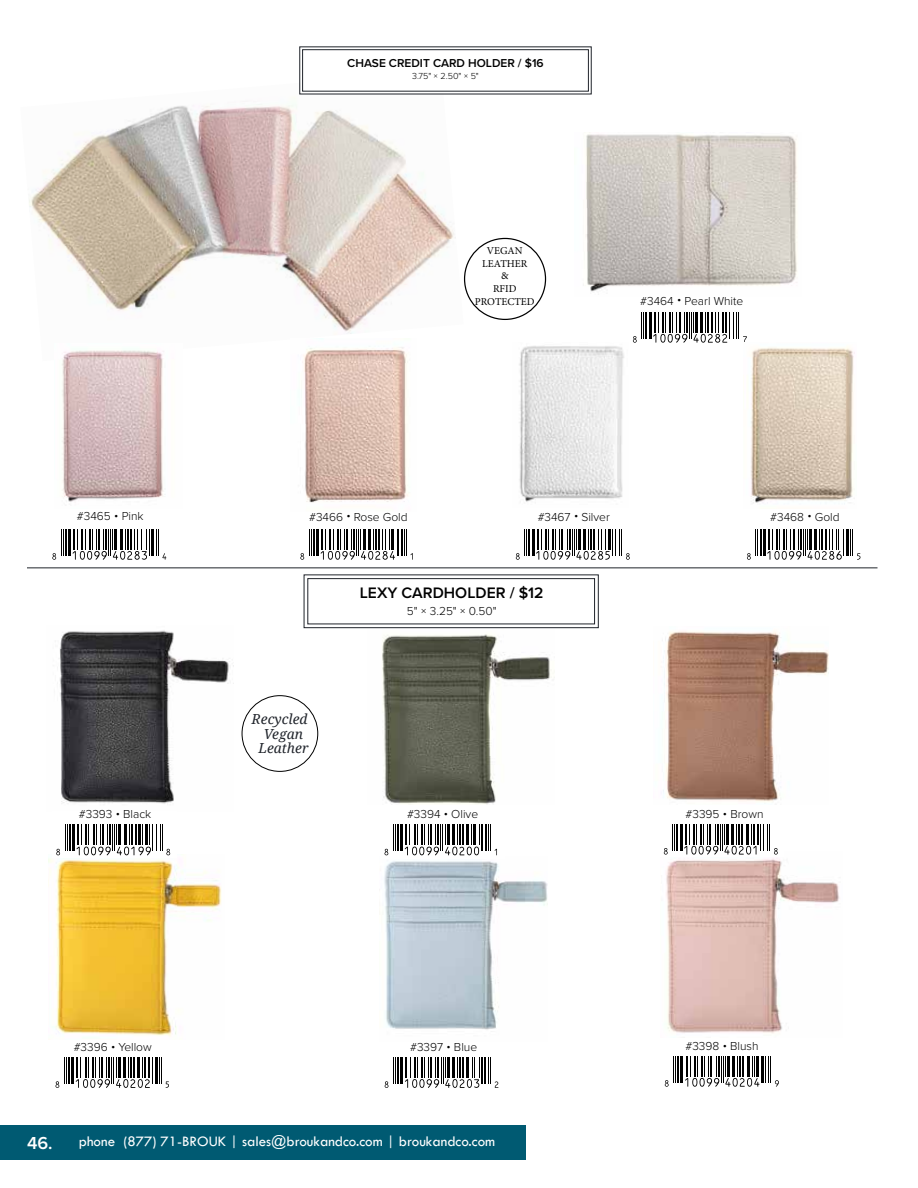
<style>
.page{position:relative;width:918px;height:1188px;background:#fff}
.page>*{position:absolute;margin:0;border:0;box-sizing:border-box;transform-origin:0 0}
.t1{font:600 15.75px "Proxima Nova";color:#000}
.t2{font:500 15px "Tw Cen";color:#fff}
.t3{font:italic 13.8px/14.7px "Droid Serif";color:#20242b;text-align:center}
.t4{font:300 12px "Proxima Nova";color:#000}
.t5{font:600 12px "Proxima Nova";color:#000}
.t6{font:10.5px/12.6px "Minion Pro";color:#000;text-align:center}
.t7{font:300 9.15px "Proxima Nova";color:#000}
.s1{font-family:"Proxima Nova";font-weight:600;font-size:18px}
</style>
<div class="page">
<img style="left:663px;top:631px;width:166px;height:171px">
<img style="left:367px;top:628px;width:188px;height:176px">
<img style="left:49px;top:859px;width:173px;height:178px">
<img style="left:384px;top:861px;width:164px;height:169px">
<img style="left:666px;top:858px;width:174px;height:176px">
<img style="left:60px;top:630px;width:169px;height:174px">
<svg style="left:303px;top:574px;width:296px;height:54px"></svg>
<div style="left:307px;top:578px;width:288px;height:46px;border:1px solid #20242b"></div>
<hr style="left:69px;top:825px;width:2px;height:26px;background:#000">
<hr style="left:72px;top:825px;width:3px;height:26px;background:#000">
<svg style="left:56px;top:825px;width:12px;height:30px"></svg>
<svg style="left:77px;top:825px;width:93px;height:30px"></svg>
<hr style="left:397px;top:825px;width:2px;height:26px;background:#000">
<hr style="left:400px;top:825px;width:3px;height:26px;background:#000">
<hr style="left:481px;top:825px;width:2px;height:26px;background:#000">
<hr style="left:485px;top:825px;width:2px;height:26px;background:#000">
<svg style="left:384px;top:825px;width:12px;height:30px"></svg>
<svg style="left:405px;top:825px;width:75px;height:30px"></svg>
<svg style="left:488px;top:825px;width:9px;height:30px"></svg>
<hr style="left:680px;top:824px;width:2px;height:26px;background:#000">
<svg style="left:664px;top:824px;width:14px;height:31px"></svg>
<svg style="left:684px;top:824px;width:94px;height:31px"></svg>
<hr style="left:68px;top:1057px;width:2px;height:27px;background:#000">
<hr style="left:71px;top:1057px;width:3px;height:27px;background:#000">
<hr style="left:155px;top:1057px;width:3px;height:27px;background:#000">
<svg style="left:55px;top:1057px;width:12px;height:31px"></svg>
<svg style="left:76px;top:1057px;width:77px;height:31px"></svg>
<svg style="left:159px;top:1057px;width:10px;height:31px"></svg>
<hr style="left:397px;top:1057px;width:2px;height:27px;background:#000">
<hr style="left:401px;top:1057px;width:2px;height:27px;background:#000">
<hr style="left:481px;top:1057px;width:2px;height:27px;background:#000">
<hr style="left:484px;top:1057px;width:2px;height:27px;background:#000">
<svg style="left:385px;top:1057px;width:11px;height:31px"></svg>
<svg style="left:405px;top:1057px;width:75px;height:31px"></svg>
<svg style="left:488px;top:1057px;width:10px;height:31px"></svg>
<hr style="left:681px;top:1056px;width:2px;height:26px;background:#000">
<svg style="left:665px;top:1056px;width:14px;height:31px"></svg>
<svg style="left:685px;top:1056px;width:94px;height:31px"></svg>
<hr style="left:65px;top:529px;width:2px;height:26px;background:#000">
<hr style="left:68px;top:529px;width:3px;height:26px;background:#000">
<hr style="left:151px;top:529px;width:2px;height:26px;background:#000">
<svg style="left:52px;top:529px;width:12px;height:31px"></svg>
<svg style="left:73px;top:529px;width:77px;height:31px"></svg>
<svg style="left:156px;top:529px;width:10px;height:31px"></svg>
<hr style="left:313px;top:529px;width:2px;height:26px;background:#000">
<hr style="left:316px;top:529px;width:3px;height:26px;background:#000">
<hr style="left:401px;top:529px;width:2px;height:26px;background:#000">
<svg style="left:300px;top:529px;width:12px;height:31px"></svg>
<svg style="left:321px;top:529px;width:77px;height:31px"></svg>
<svg style="left:404px;top:529px;width:9px;height:31px"></svg>
<hr style="left:532px;top:529px;width:2px;height:26px;background:#000">
<svg style="left:516px;top:529px;width:14px;height:31px"></svg>
<svg style="left:536px;top:529px;width:94px;height:31px"></svg>
<hr style="left:763px;top:529px;width:2px;height:26px;background:#000">
<hr style="left:847px;top:529px;width:2px;height:26px;background:#000">
<svg style="left:747px;top:529px;width:14px;height:31px"></svg>
<svg style="left:767px;top:529px;width:77px;height:31px"></svg>
<svg style="left:850px;top:529px;width:10px;height:31px"></svg>
<hr style="left:649px;top:312px;width:2px;height:26px;background:#000">
<svg style="left:633px;top:312px;width:14px;height:31px"></svg>
<svg style="left:653px;top:312px;width:94px;height:31px"></svg>
<img style="left:583px;top:134px;width:214px;height:158px">
<img style="left:29px;top:104px;width:427px;height:235px">
<svg style="left:299px;top:46px;width:293px;height:49px"></svg>
<div style="left:302px;top:49px;width:287px;height:42px;border:1px solid #20242b"></div>
<img style="left:62px;top:350px;width:102px;height:152px">
<img style="left:302px;top:347px;width:106px;height:156px">
<img style="left:519px;top:346px;width:105px;height:156px">
<img style="left:744px;top:342px;width:111px;height:162px">
<div style="left:464px;top:238px;width:82px;height:82px;border:1px solid #000;border-radius:50%"></div>
<div style="left:0;top:1125px;width:526px;height:35px;background:#005a72"></div>
<div style="left:242px;top:696px;width:76px;height:76px;border:1px solid #000;border-radius:50%"></div>
<hr style="left:27px;top:567px;width:851px;height:1px;background:#20242b">
<p class="t5" style="left:347px;top:54px;width:198px">CHASE CREDIT CARD HOLDER / $16</p>
<p class="t7" style="left:412px;top:69px;width:68px">3.75" × 2.50" × 5"</p>
<p class="t6" style="left:475px;top:245px;width:61px">VEGAN<br>LEATHER<br>&amp;<br>RFID<br>PROTECTED</p>
<p class="t4" style="left:640px;top:292px;width:105px">#3464 • Pearl White</p>
<p class="t4" style="left:77px;top:507px;width:68px">#3465 • Pink</p>
<p class="t4" style="left:309px;top:508px;width:100px">#3466 • Rose Gold</p>
<p class="t4" style="left:538px;top:508px;width:74px">#3467 • Silver</p>
<p class="t4" style="left:770px;top:508px;width:71px">#3468 • Gold</p>
<p class="t3" style="left:252px;top:711px;width:58px">Recycled<br>Vegan<br>Leather</p>
<h1 class="t1" style="left:360px;top:581px;width:185px">LEXY CARDHOLDER / $12</h1>
<p class="t4" style="left:407px;top:602px;width:91px">5" × 3.25" × 0.50"</p>
<p class="t4" style="left:79px;top:805px;width:74px">#3393 • Black</p>
<p class="t4" style="left:407px;top:805px;width:73px">#3394 • Olive</p>
<p class="t4" style="left:686px;top:805px;width:79px">#3395 • Brown</p>
<p class="t4" style="left:74px;top:1039px;width:80px">#3396 • Yellow</p>
<p class="t4" style="left:410px;top:1039px;width:69px">#3397 • Blue</p>
<p class="t4" style="left:686px;top:1037px;width:75px">#3398 • Blush</p>
<p class="t2" style="left:27px;top:1133px;width:470px"><span class="s1">46.</span> phone (877) 71-BROUK | sales@broukandco.com | broukandco.com</p>
</div>
